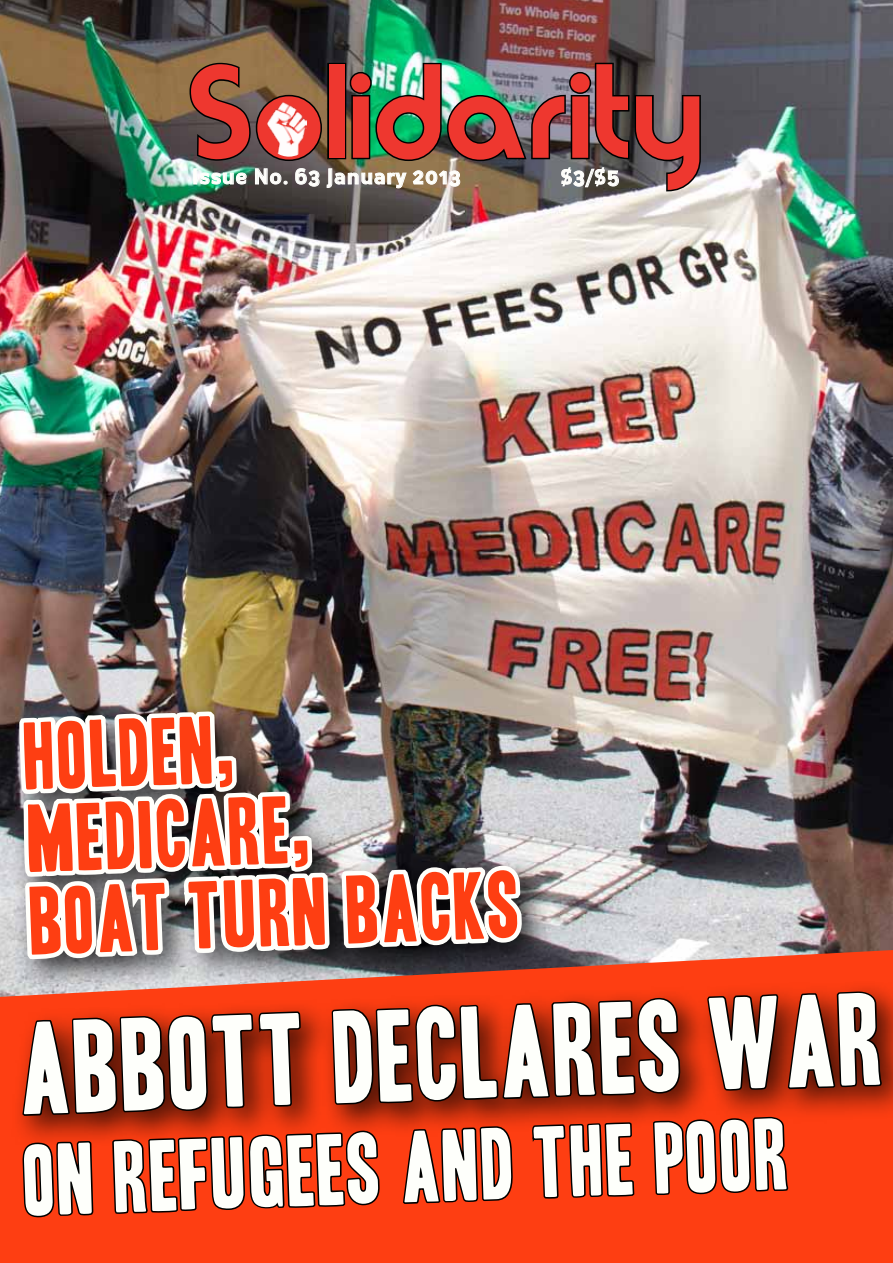
<style>
.page{position:relative;width:893px;height:1263px;background:#fff}
.page>*{position:absolute;margin:0;border:0;box-sizing:border-box;transform-origin:0 0}
.t1{font:118.2px "Moderna";color:#ee372f}
.t2{font:112.5px "Headline One HPLHS";color:#fefffb}
.t3{font:87px "Headline One HPLHS";color:#fefffb}
.t4{font:82.5px/82.5px "Headline One HPLHS";color:#fe3e12}
.t5{font:700 20.25px "Oceania";letter-spacing:.03em;color:#fffffb}
</style>
<div class="page">
<img style="left:0;top:0;width:893px;height:950px">
<img style="left:15px;top:0;width:48px;height:950px">
<svg style="left:0;top:950px;width:893px;height:313px;background:#f8502a"></svg>
<div style="left:10px;top:979px;width:883px;height:170px;background:#000;opacity:.75"></div>
<img style="left:20px;top:55px;width:863px;height:1208px">
<h1 class="t1" style="left:183px;top:38px;width:518px">Solidarity</h1>
<p class="t5" style="left:192px;top:165px;width:271px">Issue No. 63 January 2013</p>
<p class="t5" style="left:560px;top:165px;width:61px">$3/$5</p>
<p class="t4" style="left:23px;top:717px;width:491px;rotate:-2deg">HOLDEN,<br>MEDICARE,<br>BOAT TURN BACKS</p>
<h2 class="t2" style="left:19px;top:1015px;width:864px;rotate:-2deg">ABBOTT DECLARES WAR</h2>
<p class="t3" style="left:23px;top:1138px;width:766px;rotate:-2deg">ON REFUGEES AND THE POOR</p>
</div>
